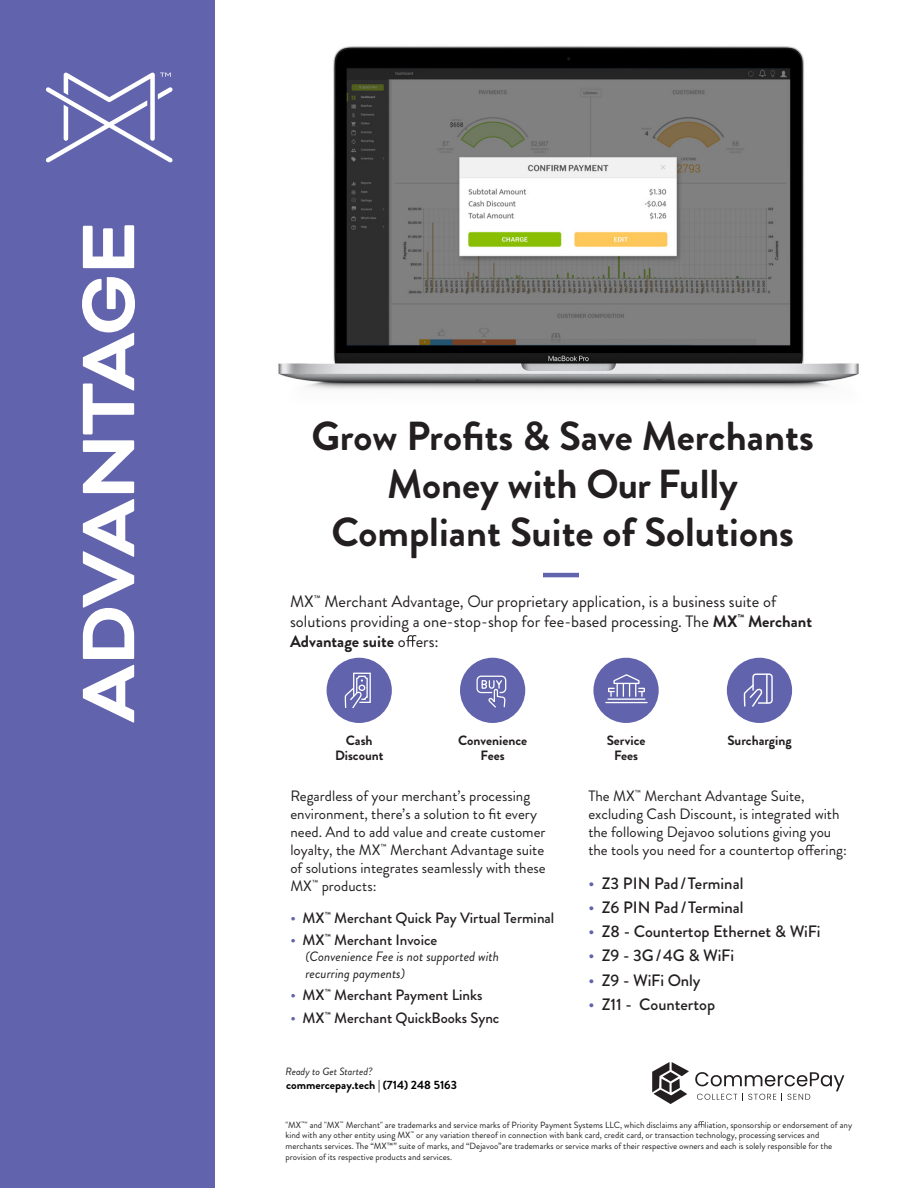
<style>
.page{position:relative;width:918px;height:1188px;background:#fff}
.page>*{position:absolute;margin:0;border:0;box-sizing:border-box;transform-origin:0 0}
.t1{font:700 85.5px "Bicyclette";letter-spacing:-.03em;color:#fff}
.t2{font:700 40.5px/48px "Brandon Grotesque";color:#231f20;text-align:center}
.t3{font:16.5px/19.8px "Brandon Grotesque";color:#231f20}
.t4{font:500 16.5px "Brandon Grotesque";color:#231f20}
.t5{font:15px/18px "Brandon Grotesque";color:#231f20}
.t6{font:500 15px "Brandon Grotesque";color:#231f20}
.t7{font:italic 13.5px/16.2px "Brandon Grotesque";color:#231f20}
.t8{font:700 13.5px/15px "Brandon Grotesque";color:#231f20;text-align:center}
.t9{font:700 12px "Brandon Grotesque";color:#000}
.t10{font:italic 10.5px "Brandon Grotesque";color:#231f20}
.t11{font:9px/10.8px "Brandon Grotesque";color:#231f20}
.s1{font-weight:700}
.s2{color:#6163ac}
</style>
<div class="page">
<svg style="left:652px;top:1062px;width:37px;height:42px"></svg>
<svg style="left:695px;top:1072px;width:149px;height:29px"></svg>
<div style="left:0;top:0;width:214px;height:1188px;background:#6163ac"></div>
<svg style="left:698px;top:1121px;width:6px;height:7px"></svg>
<svg style="left:805px;top:845px;width:10px;height:10px"></svg>
<svg style="left:406px;top:635px;width:11px;height:12px"></svg>
<hr style="left:543px;top:573px;width:36px;height:4px;background:#6163ac">
<div style="left:460px;top:658px;width:65px;height:65px;background:#6163ac;border-radius:50%"></div>
<svg style="left:481px;top:680px;width:25px;height:28px"></svg>
<div style="left:476px;top:676px;width:30px;height:17px;border:1px solid #fff;border-radius:4px"></div>
<div style="left:593px;top:658px;width:66px;height:65px;background:#6163ac;border-radius:50%"></div>
<hr style="left:606px;top:702px;width:41px;height:1px;background:#fff">
<hr style="left:608px;top:698px;width:37px;height:2px;background:#fff">
<svg style="left:608px;top:674px;width:37px;height:23px"></svg>
<div style="left:727px;top:658px;width:65px;height:65px;background:#6163ac;border-radius:50%"></div>
<svg style="left:743px;top:673px;width:30px;height:34px"></svg>
<div style="left:327px;top:658px;width:65px;height:65px;background:#6163ac;border-radius:50%"></div>
<svg style="left:344px;top:672px;width:27px;height:37px"></svg>
<svg style="left:46px;top:73px;width:127px;height:89px"></svg>
<img style="left:278px;top:46px;width:581px;height:344px">
<div style="left:350px;top:69px;width:37px;height:10px;background:#252525"></div>
<h1 class="t1" style="left:58px;top:723px;width:503px;rotate:-90deg">ADVANTAGE</h1>
<h2 class="t2" style="left:311px;top:413px;width:504px">Grow Profits &amp; Save Merchants<br>Money with Our Fully<br>Compliant Suite of Solutions</h2>
<h3 class="t3" style="left:290px;top:592px;width:524px">MX<sup>™</sup> Merchant Advantage, Our proprietary application, is a business suite of solutions providing a one-stop-shop for fee-based processing. The <span class="s1">MX</span><sup>™</sup> <span class="s1">Merchant<br>Advantage suite</span> o ers:</h3>
<h3 class="t8" style="left:346px;top:733px;width:28px">Cash</h3>
<h3 class="t8" style="left:727px;top:733px;width:66px">Surcharging</h3>
<h3 class="t8" style="left:335px;top:748px;width:50px">Discount</h3>
<h3 class="t8" style="left:458px;top:733px;width:70px">Convenience<br>Fees</h3>
<h3 class="t8" style="left:607px;top:733px;width:40px">Service<br>Fees</h3>
<h3 class="t5" style="left:290px;top:787px;width:257px">Regardless of your merchant’s processing environment, there’s a solution to fit every need. And to add value and create customer loyalty, the MX<sup>™</sup> Merchant Advantage suite of solutions integrates seamlessly with these MX<sup>™</sup> products:</h3>
<h3 class="t6" style="left:290px;top:907px;width:265px"><span class="s2">•</span> MX<sup>™</sup> Merchant Quick Pay Virtual Terminal</h3>
<h3 class="t6" style="left:290px;top:930px;width:148px"><span class="s2">•</span> MX<sup>™</sup> Merchant Invoice</h3>
<h3 class="t7" style="left:305px;top:949px;width:195px">(Convenience Fee is not supported with recurring payments)</h3>
<h3 class="t6" style="left:290px;top:985px;width:194px"><span class="s2">•</span> MX<sup>™</sup> Merchant Payment Links</h3>
<h3 class="t6" style="left:290px;top:1007px;width:211px"><span class="s2">•</span> MX<sup>™</sup> Merchant QuickBooks Sync</h3>
<p class="t10" style="left:286px;top:1064px;width:89px">Ready to Get Started?</p>
<h3 class="t9" style="left:286px;top:1076px;width:172px">commercepay.tech | (714) 248 5163</h3>
<h3 class="t5" style="left:588px;top:787px;width:260px">The MX<sup>™</sup> Merchant Advantage Suite, excluding Cash Discount, is integrated with the following Dejavoo solutions giving you the tools you need for a countertop o ering:</h3>
<h3 class="t4" style="left:588px;top:871px;width:156px"><span class="s2">•</span> Z3 PIN Pad/Terminal</h3>
<h3 class="t4" style="left:588px;top:896px;width:157px"><span class="s2">•</span> Z6 PIN Pad/Terminal</h3>
<h3 class="t4" style="left:588px;top:920px;width:234px"><span class="s2">•</span> Z8 - Countertop Ethernet &amp; WiFi</h3>
<h3 class="t4" style="left:588px;top:944px;width:147px"><span class="s2">•</span> Z9 - 3G/4G &amp; WiFi</h3>
<h3 class="t4" style="left:588px;top:969px;width:114px"><span class="s2">•</span> Z9 - WiFi Only</h3>
<h3 class="t4" style="left:588px;top:993px;width:128px"><span class="s2">•</span> Z11 - Countertop</h3>
<p class="t11" style="left:286px;top:1119px;width:568px">"MX<sup>™</sup>" and "MX<sup>™</sup> Merchant" are trademarks and service marks of Priority Payment Systems LLC, which disclaims any a liation, sponsorship or endorsement of any kind with any other entity using MX<sup>™</sup> or any variation thereof in connection with bank card, credit card, or transaction technology, processing services and merchants services. The “MX™” suite of marks, and “Dejavoo”are trademarks or service marks of their respective owners and each is solely responsible for the provision of its respective products and services.</p>
</div>
